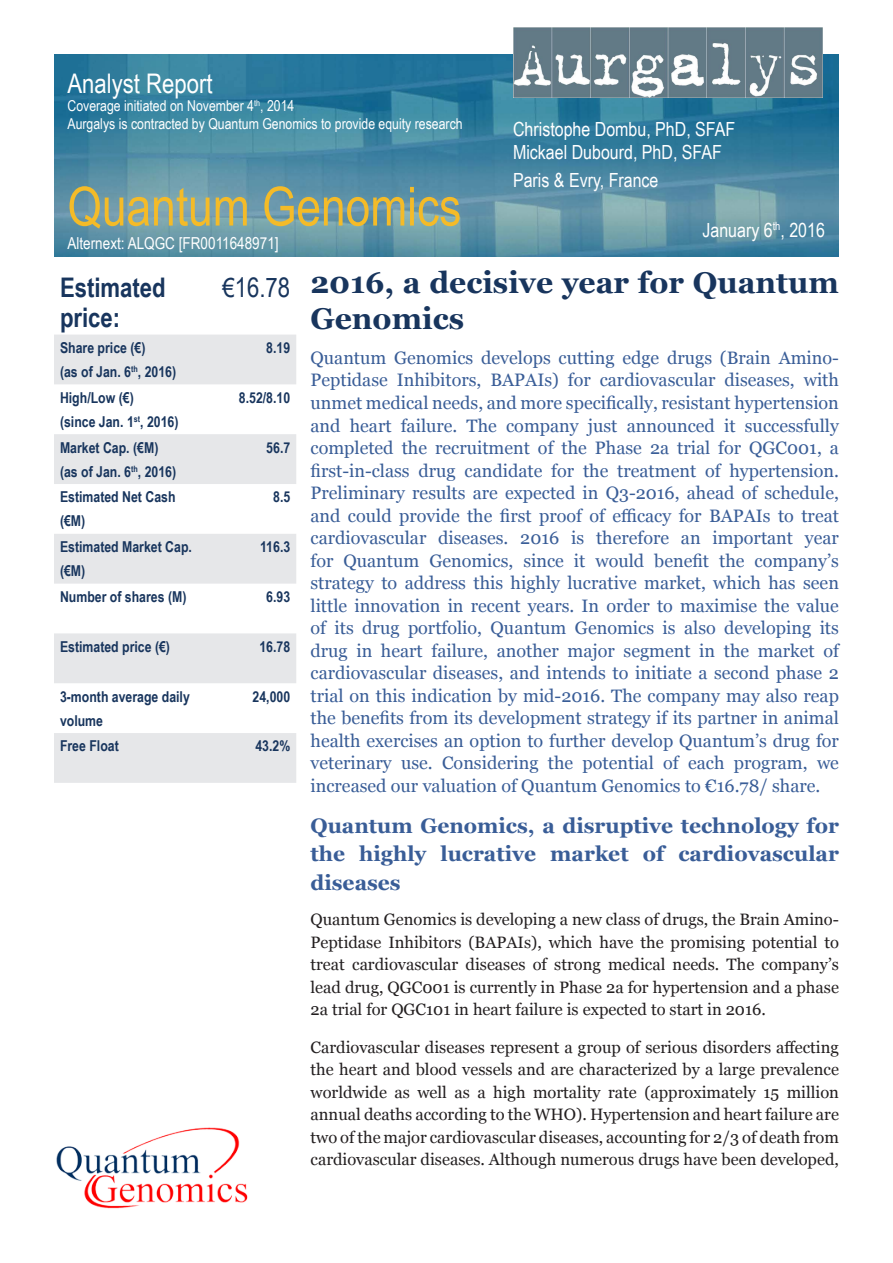
<style>
.page{position:relative;width:893px;height:1263px;background:#fff}
.page>*{position:absolute;margin:0;border:0;box-sizing:border-box;transform-origin:0 0}
.t1{font:54px "Arial Narrow";color:#f4bb28}
.Titre_Principal{font:700 30px/36px "Georgia";color:#18355d}
.t2{font:700 27px/30px "Arial Narrow";color:#18355d}
.t3{font:27px "Arial Narrow";color:#fff}
.t4{font:27px "Arial Narrow";color:#18355d}
.Titre_1_sans{font:700 21px/28.5px "Georgia";color:#395d97;text-align:justify}
.t5{font:19.5px/23.4px "Arial Narrow";color:#fff}
.Résumé{font:18px/22.5px "Georgia";color:#395d97;text-align:justify}
.t6{font:16.5px/22.5px "Georgia";color:#231f20;text-align:justify}
.t7{font:16.5px "Arial Narrow";color:#fff}
.t8{font:700 15px/24px "Arial Narrow";color:#18355d}
.t9{font:15px/18px "Arial Narrow";color:#fff}
</style>
<div class="page">
<img style="left:54px;top:54px;width:785px;height:202px">
<img style="left:513px;top:27px;width:310px;height:71px">
<img style="left:56px;top:1127px;width:192px;height:82px">
<svg style="left:54px;top:335px;width:242px;height:448px;fill:#e6e7e9"></svg>
<h3 class="t3" style="left:68px;top:64px;width:147px">Analyst Report</h3>
<p class="t9" style="left:68px;top:96px;width:397px">Coverage initiated on November 4<sup>th</sup>, 2014<br>Aurgalys is contracted by Quantum Genomics to provide equity research</p>
<h1 class="t1" style="left:68px;top:167px;width:395px">Quantum Genomics</h1>
<p class="t7" style="left:68px;top:231px;width:213px">Alternext: ALQGC [FR0011648971]</p>
<p class="t5" style="left:513px;top:116px;width:224px">Christophe Dombu, PhD, SFAF<br>Mickael Dubourd, PhD, SFAF</p>
<p class="t5" style="left:513px;top:167px;width:147px">Paris &amp; Evry, France</p>
<p class="t5" style="left:702px;top:217px;width:124px">January 6<sup>th</sup>, 2016</p>
<p class="t2" style="left:60px;top:271px;width:107px">Estimated price:</p>
<p class="t4" style="left:223px;top:268px;width:69px">€16.78</p>
<p class="t8" style="left:60px;top:335px;width:87px">Share price (€)</p>
<p class="t8" style="left:60px;top:359px;width:118px">(as of Jan. 6<sup>th</sup>, 2016)</p>
<p class="t8" style="left:266px;top:335px;width:25px">8.19</p>
<p class="t8" style="left:60px;top:385px;width:75px">High/Low (€)</p>
<p class="t8" style="left:60px;top:409px;width:120px">(since Jan. 1<sup>st</sup>, 2016)</p>
<p class="t8" style="left:239px;top:385px;width:53px">8.52/8.10</p>
<p class="t8" style="left:60px;top:434px;width:100px">Market Cap. (€M)</p>
<p class="t8" style="left:60px;top:458px;width:118px">(as of Jan. 6<sup>th</sup>, 2016)</p>
<p class="t8" style="left:266px;top:434px;width:25px">56.7</p>
<p class="t8" style="left:60px;top:484px;width:117px">Estimated Net Cash</p>
<p class="t8" style="left:60px;top:508px;width:27px">(€M)</p>
<p class="t8" style="left:273px;top:484px;width:19px">8.5</p>
<p class="t8" style="left:60px;top:534px;width:133px">Estimated Market Cap.</p>
<p class="t8" style="left:60px;top:558px;width:27px">(€M)</p>
<p class="t8" style="left:260px;top:534px;width:32px">116.3</p>
<p class="t8" style="left:60px;top:584px;width:128px">Number of shares (M)</p>
<p class="t8" style="left:266px;top:584px;width:25px">6.93</p>
<p class="t8" style="left:60px;top:634px;width:112px">Estimated price (€)</p>
<p class="t8" style="left:259px;top:634px;width:32px">16.78</p>
<p class="t8" style="left:60px;top:684px;width:131px">3-month average daily volume</p>
<p class="t8" style="left:253px;top:684px;width:39px">24,000</p>
<p class="t8" style="left:60px;top:733px;width:60px">Free Float</p>
<p class="t8" style="left:255px;top:733px;width:36px">43.2%</p>
<p class="Titre_Principal" style="left:310px;top:264px;width:530px">2016, a decisive year for Quantum<br>Genomics</p>
<p class="Résumé" style="left:310px;top:347px;width:530px">Quantum Genomics develops cutting edge drugs (Brain Amino-Peptidase Inhibitors, BAPAIs) for cardiovascular diseases, with unmet medical needs, and more specifically, resistant hypertension and heart failure. The company just announced it successfully completed the recruitment of the Phase 2a trial for QGC001, a first-in-class drug candidate for the treatment of hypertension.<br>Preliminary results are expected in Q3-2016, ahead of schedule, and could provide the first proof of efficacy for BAPAIs to treat cardiovascular diseases. 2016 is therefore an important year for Quantum Genomics, since it would benefit the company’s strategy to address this highly lucrative market, which has seen little innovation in recent years. In order to maximise the value of its drug portfolio, Quantum Genomics is also developing its drug in heart failure, another major segment in the market of cardiovascular diseases, and intends to initiate a second phase 2 trial on this indication by mid-2016. The company may also reap the benefits from its development strategy if its partner in animal health exercises an option to further develop Quantum’s drug for veterinary use. Considering the potential of each program, we increased our valuation of Quantum Genomics to €16.78/ share.</p>
<p class="Titre_1_sans" style="left:310px;top:811px;width:530px">Quantum Genomics, a disruptive technology for the highly lucrative market of cardiovascular diseases</p>
<p class="t6" style="left:310px;top:908px;width:530px">Quantum Genomics is developing a new class of drugs, the Brain Amino-Peptidase Inhibitors (BAPAIs), which have the promising potential to treat cardiovascular diseases of strong medical needs. The company’s lead drug, QGC001 is currently in Phase 2a for hypertension and a phase 2a trial for QGC101 in heart failure is expected to start in 2016.</p>
<p class="t6" style="left:310px;top:1036px;width:530px">Cardiovascular diseases represent a group of serious disorders affecting the heart and blood vessels and are characterized by a large prevalence worldwide as well as a high mortality rate (approximately 15 million annual deaths according to the WHO). Hypertension and heart failure are two of the major cardiovascular diseases, accounting for 2/3 of death from cardiovascular diseases. Although numerous drugs have been developed,</p>
</div>
